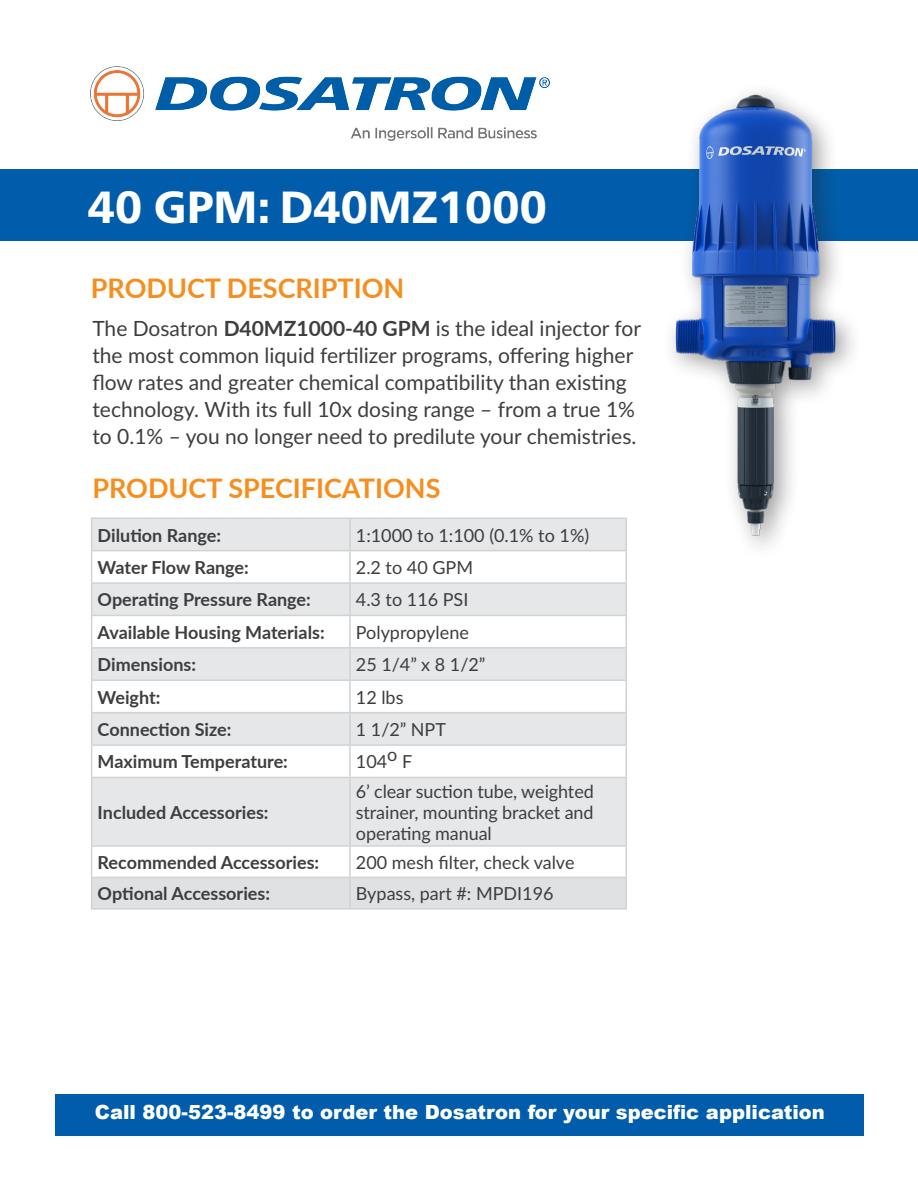
<style>
.page{position:relative;width:918px;height:1188px;background:#fff}
.page>*{position:absolute;margin:0;border:0;box-sizing:border-box;transform-origin:0 0}
.t1{font:800 45px "Frutiger Neue LT Pro";color:#fff}
.t2{font:700 27px "Lato";color:#f68e1e}
.t3{font:21px/27px "Lato";color:#3e3e3f}
.t4{font:900 19.5px "Arial";color:#fff}
.t5{font:18px/21px "Lato";color:#3e3e3f}
.t6{font:700 18px "Lato";color:#3e3e3f}
.s1{font-weight:700}
</style>
<div class="page">
<img style="left:91px;top:67px;width:458px;height:73px">
<div style="left:0;top:170px;width:918px;height:71px;background:#015dab"></div>
<div style="left:56px;top:1094px;width:808px;height:42px;background:#015dab"></div>
<svg style="left:92px;top:519px;width:534px;height:326px;fill:#e6e7e9"></svg>
<div style="left:92px;top:878px;width:534px;height:30px;background:#e0e1e3"></div>
<hr style="left:91px;top:518px;width:259px;height:1px;background:#d1d2d4">
<hr style="left:91px;top:519px;width:1px;height:31px;background:#d1d2d4">
<hr style="left:350px;top:518px;width:277px;height:1px;background:#d1d2d4">
<hr style="left:349px;top:519px;width:2px;height:31px;background:#d1d2d4">
<hr style="left:626px;top:519px;width:1px;height:31px;background:#d1d2d4">
<hr style="left:91px;top:550px;width:259px;height:1px;background:#d1d2d4">
<hr style="left:91px;top:551px;width:1px;height:31px;background:#d1d2d4">
<hr style="left:350px;top:550px;width:277px;height:1px;background:#d1d2d4">
<hr style="left:349px;top:551px;width:2px;height:31px;background:#d1d2d4">
<hr style="left:626px;top:551px;width:1px;height:31px;background:#d1d2d4">
<hr style="left:91px;top:582px;width:259px;height:2px;background:#d1d2d4">
<hr style="left:91px;top:584px;width:1px;height:31px;background:#d1d2d4">
<hr style="left:350px;top:582px;width:277px;height:2px;background:#d1d2d4">
<hr style="left:349px;top:584px;width:2px;height:31px;background:#d1d2d4">
<hr style="left:626px;top:584px;width:1px;height:31px;background:#d1d2d4">
<hr style="left:91px;top:615px;width:259px;height:1px;background:#d1d2d4">
<hr style="left:91px;top:616px;width:1px;height:31px;background:#d1d2d4">
<hr style="left:350px;top:615px;width:277px;height:1px;background:#d1d2d4">
<hr style="left:349px;top:616px;width:2px;height:31px;background:#d1d2d4">
<hr style="left:626px;top:616px;width:1px;height:31px;background:#d1d2d4">
<hr style="left:91px;top:647px;width:259px;height:2px;background:#d1d2d4">
<hr style="left:91px;top:649px;width:1px;height:31px;background:#d1d2d4">
<hr style="left:350px;top:647px;width:277px;height:2px;background:#d1d2d4">
<hr style="left:349px;top:649px;width:2px;height:31px;background:#d1d2d4">
<hr style="left:626px;top:649px;width:1px;height:31px;background:#d1d2d4">
<hr style="left:91px;top:680px;width:259px;height:1px;background:#d1d2d4">
<hr style="left:91px;top:681px;width:1px;height:31px;background:#d1d2d4">
<hr style="left:350px;top:680px;width:277px;height:1px;background:#d1d2d4">
<hr style="left:349px;top:681px;width:2px;height:31px;background:#d1d2d4">
<hr style="left:626px;top:681px;width:1px;height:31px;background:#d1d2d4">
<hr style="left:91px;top:712px;width:259px;height:1px;background:#d1d2d4">
<hr style="left:91px;top:713px;width:1px;height:31px;background:#d1d2d4">
<hr style="left:350px;top:712px;width:277px;height:1px;background:#d1d2d4">
<hr style="left:349px;top:713px;width:2px;height:31px;background:#d1d2d4">
<hr style="left:626px;top:713px;width:1px;height:31px;background:#d1d2d4">
<hr style="left:91px;top:744px;width:259px;height:2px;background:#d1d2d4">
<hr style="left:91px;top:746px;width:1px;height:31px;background:#d1d2d4">
<hr style="left:350px;top:744px;width:277px;height:2px;background:#d1d2d4">
<hr style="left:349px;top:746px;width:2px;height:31px;background:#d1d2d4">
<hr style="left:626px;top:746px;width:1px;height:31px;background:#d1d2d4">
<hr style="left:91px;top:777px;width:259px;height:1px;background:#d1d2d4">
<hr style="left:91px;top:778px;width:1px;height:67px;background:#d1d2d4">
<hr style="left:350px;top:777px;width:277px;height:1px;background:#d1d2d4">
<hr style="left:349px;top:778px;width:2px;height:67px;background:#d1d2d4">
<hr style="left:626px;top:778px;width:1px;height:67px;background:#d1d2d4">
<hr style="left:91px;top:845px;width:259px;height:2px;background:#d1d2d4">
<hr style="left:91px;top:847px;width:1px;height:30px;background:#d1d2d4">
<hr style="left:350px;top:845px;width:277px;height:2px;background:#d1d2d4">
<hr style="left:349px;top:847px;width:2px;height:30px;background:#d1d2d4">
<hr style="left:626px;top:847px;width:1px;height:30px;background:#d1d2d4">
<hr style="left:91px;top:877px;width:259px;height:1px;background:#d1d2d4">
<hr style="left:91px;top:878px;width:1px;height:30px;background:#d1d2d4">
<hr style="left:350px;top:877px;width:277px;height:1px;background:#d1d2d4">
<hr style="left:349px;top:878px;width:2px;height:30px;background:#d1d2d4">
<hr style="left:626px;top:878px;width:1px;height:30px;background:#d1d2d4">
<hr style="left:91px;top:908px;width:259px;height:2px;background:#d1d2d4">
<hr style="left:350px;top:908px;width:277px;height:2px;background:#d1d2d4">
<div style="left:662px;top:82px;width:200px;height:479px;background:#231f20;opacity:.43"></div>
<img style="left:660px;top:86px;width:184px;height:458px">
<p class="t1" style="left:88px;top:181px;width:460px">40 GPM: D40MZ1000</p>
<p class="t2" style="left:91px;top:268px;width:315px">PRODUCT DESCRIPTION</p>
<p class="t3" style="left:92px;top:314px;width:550px">The Dosatron <span class="s1">D40MZ1000-40 GPM</span> is the ideal injector for the most common liquid fertilizer programs, offering higher flow rates and greater chemical compatibility than existing technology. With its full 10x dosing range – from a true 1% to 0.1% – you no longer need to predilute your chemistries.</p>
<p class="t2" style="left:92px;top:469px;width:350px">PRODUCT SPECIFICATIONS</p>
<p class="t6" style="left:98px;top:522px;width:125px">Dilution Range:</p>
<p class="t5" style="left:356px;top:524px;width:235px">1:1000 to 1:100 (0.1% to 1%)</p>
<p class="t6" style="left:98px;top:554px;width:153px">Water Flow Range:</p>
<p class="t5" style="left:356px;top:556px;width:119px">2.2 to 40 GPM</p>
<p class="t6" style="left:98px;top:587px;width:215px">Operating Pressure Range:</p>
<p class="t5" style="left:356px;top:589px;width:114px">4.3 to 116 PSI</p>
<p class="t6" style="left:98px;top:619px;width:229px">Available Housing Materials:</p>
<p class="t5" style="left:356px;top:621px;width:114px">Polypropylene</p>
<p class="t6" style="left:98px;top:651px;width:100px">Dimensions:</p>
<p class="t5" style="left:356px;top:653px;width:131px">25 1/4” x 8 1/2”</p>
<p class="t6" style="left:98px;top:684px;width:64px">Weight:</p>
<p class="t5" style="left:356px;top:686px;width:49px">12 lbs</p>
<p class="t6" style="left:98px;top:716px;width:135px">Connection Size:</p>
<p class="t5" style="left:356px;top:718px;width:92px">1 1/2” NPT</p>
<p class="t6" style="left:98px;top:749px;width:192px">Maximum Temperature:</p>
<p class="t5" style="left:356px;top:751px;width:58px">104o F</p>
<p class="t6" style="left:98px;top:799px;width:172px">Included Accessories:</p>
<p class="t5" style="left:356px;top:780px;width:239px">6’ clear suction tube, weighted strainer, mounting bracket and</p>
<p class="t5" style="left:356px;top:822px;width:137px">operating manual</p>
<p class="t6" style="left:98px;top:849px;width:223px">Recommended Accessories:</p>
<p class="t5" style="left:356px;top:851px;width:220px">200 mesh filter, check valve</p>
<p class="t6" style="left:98px;top:881px;width:174px">Optional Accessories:</p>
<p class="t5" style="left:356px;top:883px;width:199px">Bypass, part #: MPDI196</p>
<p class="t4" style="left:95px;top:1098px;width:731px">Call 800-523-8499 to order the Dosatron for your specific application</p>
</div>
